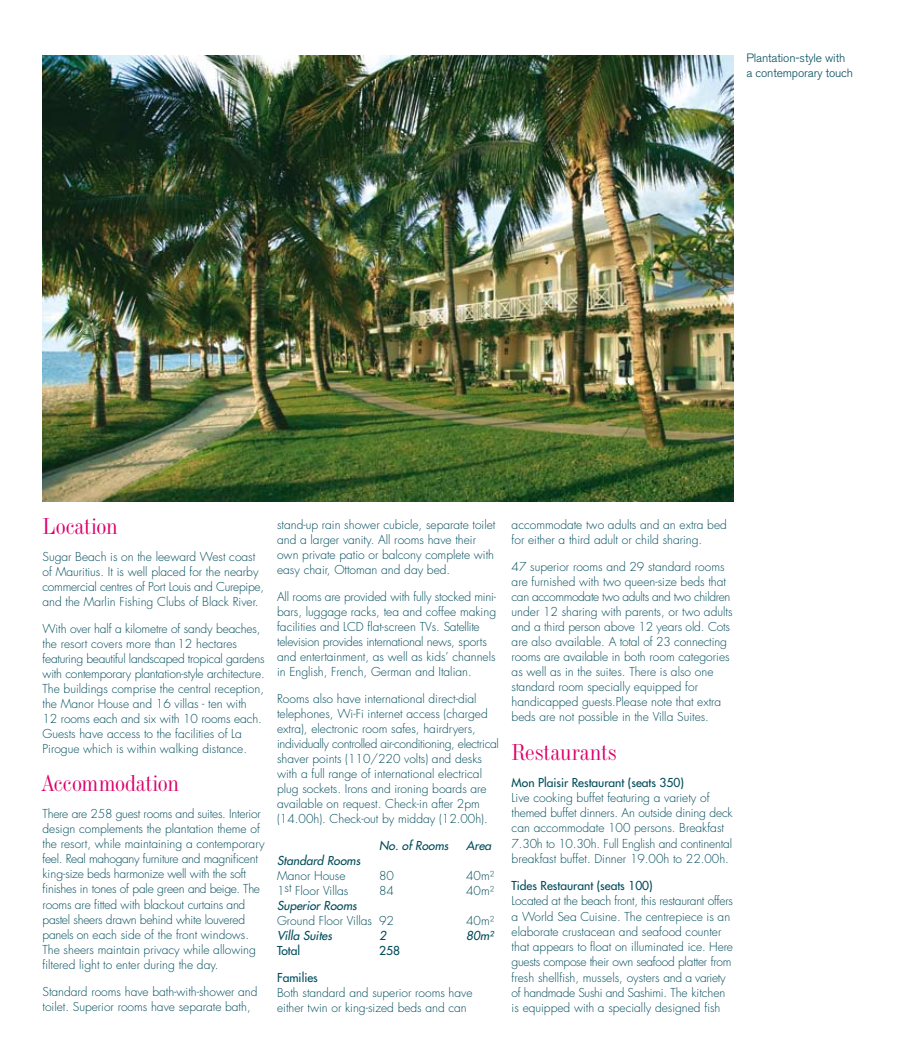
<style>
.page{position:relative;width:906px;height:1055px;background:#fff}
.page>*{position:absolute;margin:0;border:0;box-sizing:border-box;transform-origin:0 0}
.t1{font:22.5px "Industrial 736 BT";color:#dc006b}
.t2{font:300 12px/15px "Futura";color:#004c5b}
.t3{font:12px "Futura";color:#004c5b}
.t4{font:italic 12px "Futura";color:#004c5b}
.t5{font:300 12px/15px "Akzidenz Grotesk BE";letter-spacing:-.01em;color:#004c5b}
</style>
<div class="page">
<img style="left:43px;top:55px;width:690px;height:447px">
<p class="t5" style="left:746px;top:50px;width:108px">Plantation-style with a contemporary touch</p>
<h1 class="t1" style="left:43px;top:511px;width:77px">Location</h1>
<p class="t2" style="left:43px;top:549px;width:223px">Sugar Beach is on the leeward West coast of Mauritius. It is well placed for the nearby commercial centres of Port Louis and Curepipe, and the Marlin Fishing Clubs of Black River.</p>
<p class="t2" style="left:43px;top:621px;width:224px">With over half a kilometre of sandy beaches, the resort covers more than 12 hectares featuring beautiful landscaped tropical gardens with contemporary plantation-style architecture.<br>The buildings comprise the central reception, the Manor House and 16 villas - ten with<br>12 rooms each and six with 10 rooms each.<br>Guests have access to the facilities of La Pirogue which is within walking distance.</p>
<h1 class="t1" style="left:43px;top:768px;width:138px">Accommodation</h1>
<p class="t2" style="left:43px;top:806px;width:224px">There are 258 guest rooms and suites. Interior design complements the plantation theme of the resort, while maintaining a contemporary feel. Real mahogany furniture and magnificent king-size beds harmonize well with the soft finishes in tones of pale green and beige. The rooms are fitted with blackout curtains and pastel sheers drawn behind white louvered panels on each side of the front windows.<br>The sheers maintain privacy while allowing filtered light to enter during the day.</p>
<p class="t2" style="left:43px;top:984px;width:216px">Standard rooms have bath-with-shower and toilet. Superior rooms have separate bath,</p>
<p class="t2" style="left:277px;top:517px;width:220px">stand-up rain shower cubicle, separate toilet and a larger vanity. All rooms have their own private patio or balcony complete with easy chair, Ottoman and day bed.</p>
<p class="t2" style="left:277px;top:589px;width:221px">All rooms are provided with fully stocked mini&shy;bars, luggage racks, tea and coffee making facilities and LCD flat-screen TVs. Satellite television provides international news, sports and entertainment, as well as kids’ channels in English, French, German and Italian.</p>
<p class="t2" style="left:277px;top:691px;width:223px">Rooms also have international direct-dial telephones, Wi-Fi internet access (charged extra), electronic room safes, hairdryers, individually controlled air-conditioning, electrical shaver points (110/220 volts) and desks with a full range of international electrical plug sockets. Irons and ironing boards are available on request. Check-in after 2pm (14.00h). Check-out by midday (12.00h).</p>
<p class="t4" style="left:379px;top:838px;width:71px">No. of Rooms</p>
<p class="t4" style="left:466px;top:838px;width:27px">Area</p>
<p class="t4" style="left:277px;top:853px;width:85px">Standard Rooms</p>
<p class="t2" style="left:277px;top:868px;width:70px">Manor House</p>
<p class="t2" style="left:379px;top:868px;width:16px">80</p>
<p class="t2" style="left:466px;top:868px;width:30px">40m²</p>
<p class="t2" style="left:277px;top:883px;width:73px">1st Floor Villas</p>
<p class="t2" style="left:379px;top:883px;width:16px">84</p>
<p class="t2" style="left:466px;top:883px;width:30px">40m²</p>
<p class="t4" style="left:277px;top:898px;width:81px">Superior Rooms</p>
<p class="t2" style="left:277px;top:913px;width:118px">Ground Floor Villas 92</p>
<p class="t2" style="left:466px;top:913px;width:30px">40m²</p>
<p class="t4" style="left:277px;top:928px;width:56px">Villa Suites</p>
<p class="t4" style="left:379px;top:928px;width:8px">2</p>
<p class="t4" style="left:466px;top:928px;width:29px">80m²</p>
<p class="t3" style="left:277px;top:943px;width:24px">Total</p>
<p class="t3" style="left:379px;top:943px;width:22px">258</p>
<p class="t3" style="left:277px;top:970px;width:42px">Families</p>
<p class="t2" style="left:277px;top:985px;width:197px">Both standard and superior rooms have either twin or king-sized beds and can</p>
<p class="t2" style="left:511px;top:517px;width:217px">accommodate two adults and an extra bed for either a third adult or child sharing.</p>
<p class="t2" style="left:511px;top:559px;width:222px">47 superior rooms and 29 standard rooms are furnished with two queen-size beds that can accommodate two adults and two children under 12 sharing with parents, or two adults and a third person above 12 years old. Cots are also available. A total of 23 connecting rooms are available in both room categories as well as in the suites. There is also one standard room specially equipped for handicapped guests.Please note that extra beds are not possible in the Villa Suites.</p>
<h1 class="t1" style="left:511px;top:737px;width:107px">Restaurants</h1>
<p class="t3" style="left:511px;top:774px;width:174px">Mon Plaisir Restaurant (seats 350)</p>
<p class="t2" style="left:511px;top:790px;width:223px">Live cooking buffet featuring a variety of themed buffet dinners. An outside dining deck can accommodate 100 persons. Breakfast 7.30h to 10.30h. Full English and continental breakfast buffet. Dinner 19.00h to 22.00h.</p>
<p class="t3" style="left:511px;top:878px;width:143px">Tides Restaurant (seats 100)</p>
<p class="t2" style="left:511px;top:893px;width:223px">Located at the beach front, this restaurant offers a World Sea Cuisine. The centrepiece is an elaborate crustacean and seafood counter that appears to float on illuminated ice. Here guests compose their own seafood platter from fresh shellfish, mussels, oysters and a variety of handmade Sushi and Sashimi. The kitchen is equipped with a specially designed fish</p>
</div>
